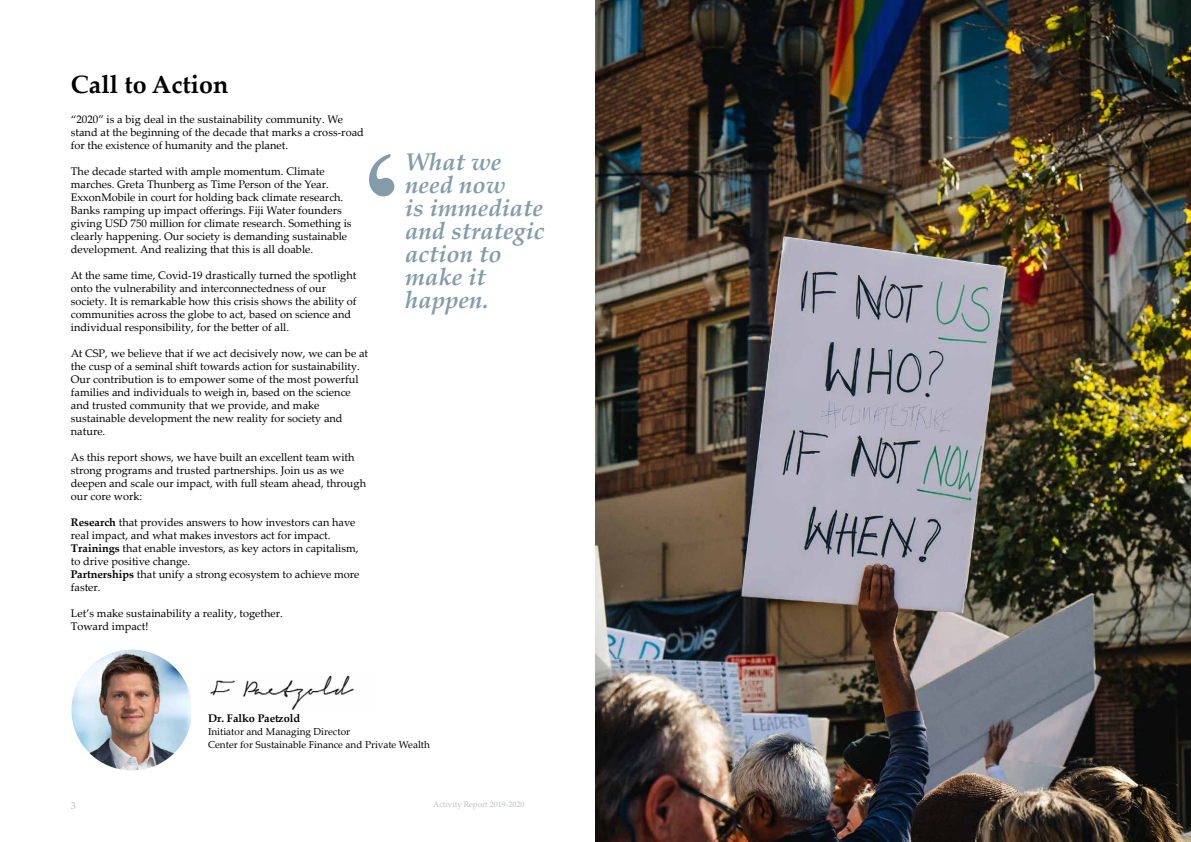
<style>
.page{position:relative;width:1191px;height:842px;background:#fff}
.page>*{position:absolute;margin:0;border:0;box-sizing:border-box;transform-origin:0 0}
.t1{font:700 25px "Palatino Linotype";color:#000}
.t2{font:italic 700 24px/23px "Palatino Linotype";color:#839caa}
.t3{font:11px/13px "Palatino Linotype";color:#000}
.t4{font:700 11px "Palatino Linotype";color:#000}
.t5{font:10px/13px "Palatino Linotype";color:#000}
.t6{font:10px "Palatino Linotype";color:#bcbec0}
.t7{font:8px "Palatino Linotype";color:#bcbec0}
.s1{font-weight:700}
</style>
<div class="page">
<img style="left:210px;top:675px;width:144px;height:35px">
<img style="left:71px;top:650px;width:120px;height:120px">
<img style="left:595px;top:0;width:596px;height:842px">
<svg style="left:369px;top:154px;width:25px;height:42px"></svg>
<h1 class="t1" style="left:71px;top:67px;width:159px">Call to Action</h1>
<p class="t3" style="left:71px;top:112px;width:294px">“2020” is a big deal in the sustainability community. We stand at the beginning of the decade that marks a cross-road for the existence of humanity and the planet.</p>
<p class="t3" style="left:71px;top:164px;width:282px">The decade started with ample momentum. Climate marches. Greta Thunberg as Time Person of the Year.<br>ExxonMobile in court for holding back climate research.<br>Banks ramping up impact offerings. Fiji Water founders giving USD 750 million for climate research. Something is clearly happening. Our society is demanding sustainable development. And realizing that this is all doable.</p>
<p class="t3" style="left:71px;top:268px;width:287px">At the same time, Covid-19 drastically turned the spotlight onto the vulnerability and interconnectedness of our society. It is remarkable how this crisis shows the ability of communities across the globe to act, based on science and individual responsibility, for the better of all.</p>
<p class="t3" style="left:71px;top:346px;width:299px">At CSP, we believe that if we act decisively now, we can be at the cusp of a seminal shift towards action for sustainability.<br>Our contribution is to empower some of the most powerful families and individuals to weigh in, based on the science and trusted community that we provide, and make sustainable development the new reality for society and nature.</p>
<p class="t3" style="left:71px;top:450px;width:297px">As this report shows, we have built an excellent team with strong programs and trusted partnerships. Join us as we deepen and scale our impact, with full steam ahead, through our core work:</p>
<p class="t3" style="left:71px;top:515px;width:290px"><span class="s1">Research</span> that provides answers to how investors can have real impact, and what makes investors act for impact.<br><span class="s1">Trainings</span> that enable investors, as key actors in capitalism, to drive positive change.<br><span class="s1">Partnerships</span> that unify a strong ecosystem to achieve more faster.</p>
<p class="t3" style="left:71px;top:606px;width:213px">Let’s make sustainability a reality, together.<br>Toward impact!</p>
<h2 class="t2" style="left:405px;top:150px;width:141px">What we need now<br>is immediate and strategic action to make it happen.</h2>
<p class="t4" style="left:208px;top:710px;width:94px">Dr. Falko Paetzold</p>
<p class="t5" style="left:208px;top:725px;width:223px">Initiator and Managing Director<br>Center for Sustainable Finance and Private Wealth</p>
<p class="t6" style="left:71px;top:798px;width:6px">3</p>
<p class="t7" style="left:433px;top:799px;width:93px">Activity Report 2019-2020</p>
</div>
